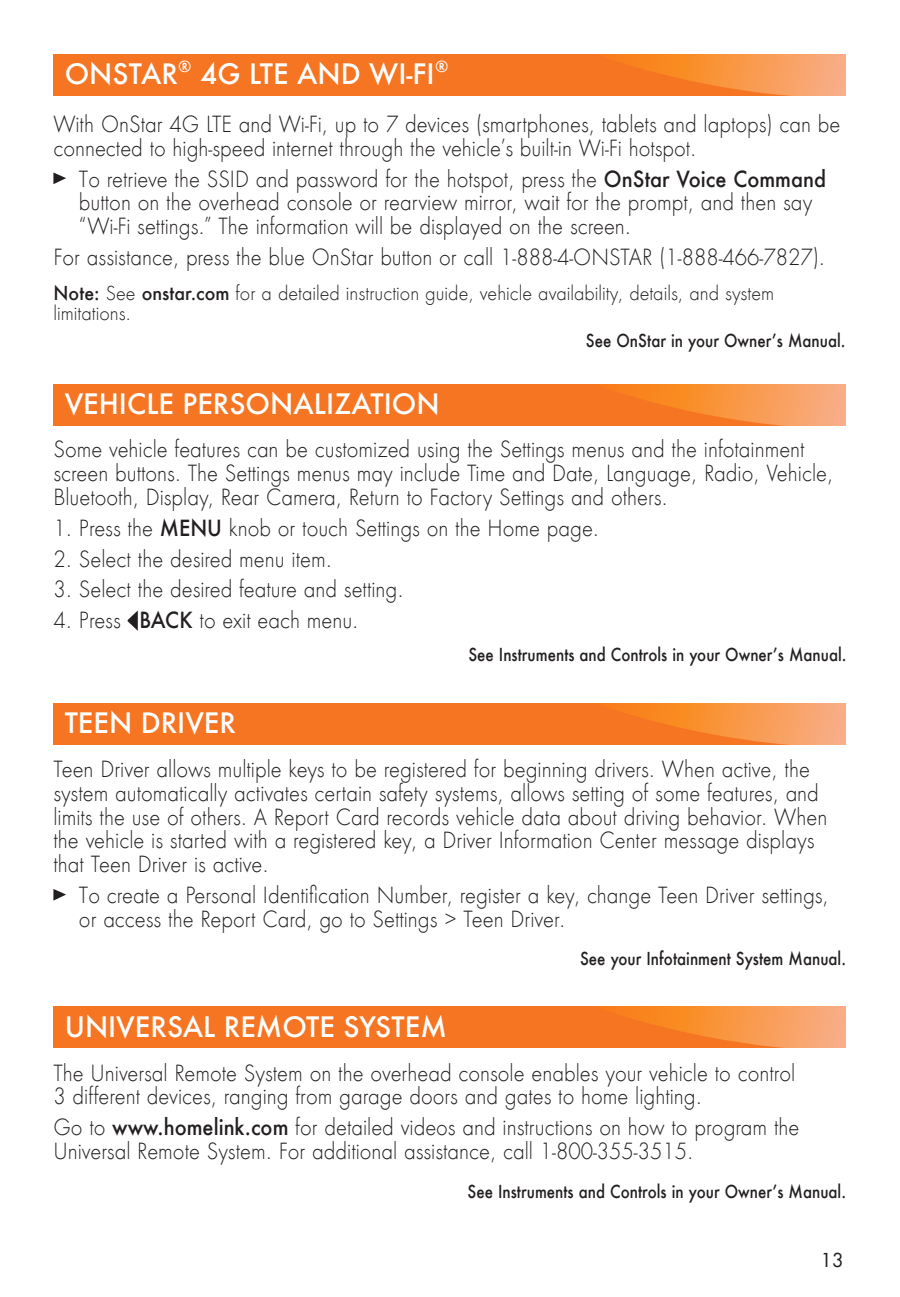
<style>
.page{position:relative;width:900px;height:1297px;background:#fff}
.page>*{position:absolute;margin:0;border:0;box-sizing:border-box;transform-origin:0 0}
.buick_header_in_bar{font:500 27.5px "Buick Futura ND";color:#fff}
.buick_BODY_2018{font:300 21.75px/23.8px "Buick Futura ND";color:#231f20;scale:.92 1}
.buick_bullets_2018{font:300 21.75px/23.8px "Buick Futura ND";color:#231f20;scale:.92 1}
.buick_new_note_2018{font:300 18.75px/20px "Buick Futura ND";color:#231f20;scale:.95 1}
.t1{font:18.75px "Buick Futura ND";color:#231f20}
.buick_see_section_20{font:500 17.5px "Buick Futura ND";color:#231f20;scale:.86 1}
.buick_header_in_bar-2{font:500 15px "Buick Futura ND";color:#fff}
.s1{font-weight:500}
</style>
<div class="page">
<div style="left:53px;top:54px;width:792px;height:41px;background:#f57523"></div>
<svg style="left:622px;top:54px;width:223px;height:41px"></svg>
<div style="left:53px;top:384px;width:792px;height:41px;background:#f57523"></div>
<svg style="left:621px;top:384px;width:224px;height:41px"></svg>
<div style="left:53px;top:703px;width:792px;height:41px;background:#f57523"></div>
<svg style="left:622px;top:703px;width:223px;height:41px"></svg>
<div style="left:53px;top:1006px;width:792px;height:41px;background:#f57523"></div>
<svg style="left:621px;top:1006px;width:224px;height:41px"></svg>
<svg style="left:53px;top:172px;width:13px;height:12px"></svg>
<svg style="left:128px;top:610px;width:10px;height:20px"></svg>
<svg style="left:53px;top:889px;width:13px;height:11px"></svg>
<p class="buick_header_in_bar" style="left:65px;top:56px;width:115px">ONSTAR</p>
<p class="buick_header_in_bar-2" style="left:178px;top:56px;width:16px">®</p>
<p class="buick_header_in_bar" style="left:201px;top:56px;width:236px">4G LTE AND WI-FI</p>
<p class="buick_header_in_bar-2" style="left:435px;top:56px;width:16px">®</p>
<p class="buick_BODY_2018" style="left:53px;top:112px;width:857px">With OnStar 4G LTE and Wi-Fi, up to 7 devices (smartphones, tablets and laptops) can be connected to high-speed internet through the vehicle’s built-in Wi-Fi hotspot.</p>
<p class="buick_bullets_2018" style="left:79px;top:167px;width:813px">To retrieve the SSID and password for the hotspot, press the <span class="s1">OnStar Voice Command </span>button on the overhead console or rearview mirror, wait for the prompt, and then say “Wi-Fi settings.” The information will be displayed on the screen.</p>
<p class="buick_BODY_2018" style="left:53px;top:246px;width:840px">For assistance, press the blue OnStar button or call 1-888-4-ONSTAR (1-888-466-7827).</p>
<p class="buick_new_note_2018" style="left:53px;top:283px;width:760px"><span class="s1">Note:</span> See <span class="s1">onstar.com</span> for a detailed instruction guide, vehicle availability, details, and system limitations.</p>
<p class="buick_see_section_20" style="left:586px;top:328px;width:303px">See OnStar in your Owner’s Manual.</p>
<p class="buick_header_in_bar" style="left:65px;top:385px;width:377px">VEHICLE PERSONALIZATION</p>
<p class="buick_BODY_2018" style="left:53px;top:437px;width:849px">Some vehicle features can be customized using the Settings menus and the infotainment screen buttons. The Settings menus may include Time and Date, Language, Radio, Vehicle,<br>Bluetooth, Display, Rear Camera, Return to Factory Settings and others.</p>
<p class="buick_bullets_2018" style="left:53px;top:516px;width:595px">1. Press the <span class="s1">MENU</span> knob or touch Settings on the Home page.</p>
<p class="buick_bullets_2018" style="left:53px;top:547px;width:304px">2. Select the desired menu item.</p>
<p class="buick_bullets_2018" style="left:53px;top:578px;width:382px">3. Select the desired feature and setting.</p>
<p class="buick_bullets_2018" style="left:53px;top:609px;width:333px">4. Press <span class="s1">BACK</span> to exit each menu.</p>
<p class="buick_see_section_20" style="left:468px;top:642px;width:441px">See Instruments and Controls in your Owner’s Manual.</p>
<p class="buick_header_in_bar" style="left:65px;top:704px;width:173px">TEEN DRIVER</p>
<p class="buick_BODY_2018" style="left:53px;top:757px;width:843px">Teen Driver allows multiple keys to be registered for beginning drivers. When active, the system automatically activates certain safety systems, allows setting of some features, and limits the use of others. A Report Card records vehicle data about driving behavior. When the vehicle is started with a registered key, a Driver Information Center message displays that Teen Driver is active.</p>
<p class="buick_bullets_2018" style="left:79px;top:883px;width:817px">To create a Personal Identification Number, register a key, change Teen Driver settings, or access the Report Card, go to Settings &gt; Teen Driver.</p>
<p class="buick_see_section_20" style="left:580px;top:947px;width:311px">See your Infotainment System Manual.</p>
<p class="buick_header_in_bar" style="left:65px;top:1008px;width:384px">UNIVERSAL REMOTE SYSTEM</p>
<p class="buick_BODY_2018" style="left:53px;top:1060px;width:808px">The Universal Remote System on the overhead console enables your vehicle to control<br>3 different devices, ranging from garage doors and gates to home lighting.</p>
<p class="buick_BODY_2018" style="left:53px;top:1115px;width:813px">Go to <span class="s1">www.homelink.com</span> for detailed videos and instructions on how to program the<br>Universal Remote System. For additional assistance, call 1-800-355-3515.</p>
<p class="buick_see_section_20" style="left:468px;top:1179px;width:442px">See Instruments and Controls in your Owner’s Manual.</p>
<p class="t1" style="left:820px;top:1247px;width:25px">13</p>
</div>
